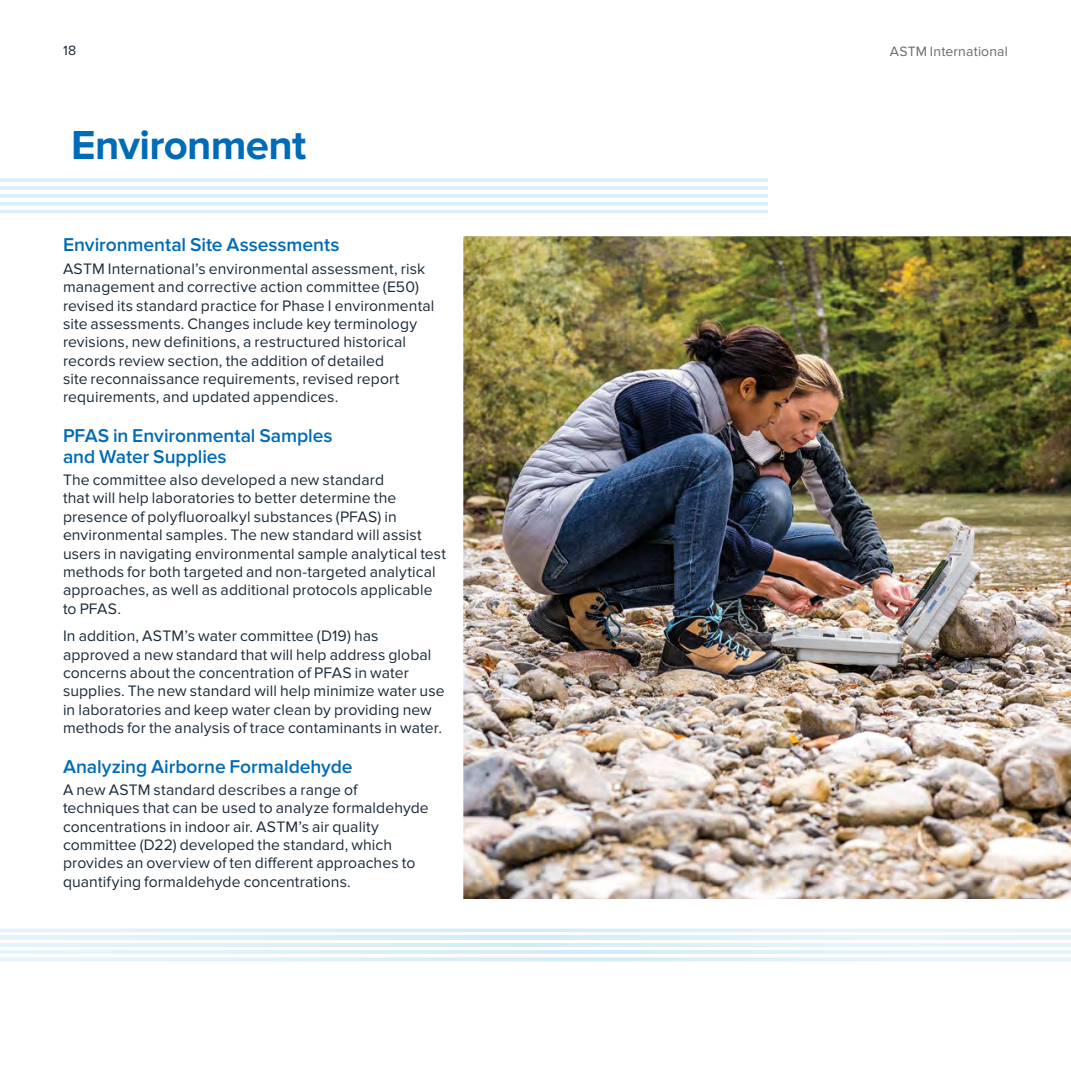
<style>
.page{position:relative;width:1071px;height:1071px;background:#fff}
.page>*{position:absolute;margin:0;border:0;box-sizing:border-box;transform-origin:0 0}
._24_25pt_Italic{font:700 42px "Proxima Nova";letter-spacing:-.015em;color:#006bb7}
.New_Subhead{font:600 19.25px/21px "Proxima Nova";letter-spacing:-.005em;color:#006bb7}
.Body_Text_9_10_5pt_R{font:15.75px/18.4px "Proxima Nova";letter-spacing:.005em;color:#1c2b39}
.New_Subhead-2{font:15.75px/18.4px "Proxima Nova";letter-spacing:.005em;color:#1c2b39}
.t1{font:14px "Proxima Nova";letter-spacing:.01em;color:#696a6d}
.t2{font:14px "Proxima Nova";color:#1c2b39}
</style>
<div class="page">
<hr style="left:0;top:936px;width:1071px;height:3px;background:#dff1f9">
<hr style="left:0;top:950px;width:1071px;height:4px;background:#dff1f9">
<hr style="left:0;top:943px;width:1071px;height:4px;background:#dff1f9">
<hr style="left:0;top:929px;width:1071px;height:3px;background:#dff1f9">
<hr style="left:0;top:958px;width:1071px;height:3px;background:#dff1f9">
<hr style="left:0;top:186px;width:768px;height:4px;background:#dff1fb">
<hr style="left:0;top:178px;width:768px;height:4px;background:#d8effb">
<hr style="left:0;top:194px;width:768px;height:4px;background:#d8effb">
<hr style="left:0;top:202px;width:768px;height:3px;background:#d8effb">
<hr style="left:0;top:210px;width:768px;height:3px;background:#d8effb">
<img style="left:440px;top:213px;width:631px;height:686px">
<p class="t2" style="left:63px;top:42px;width:15px">18</p>
<p class="t1" style="left:890px;top:43px;width:120px">ASTM International</p>
<h2 class="_24_25pt_Italic" style="left:71px;top:121px;width:237px">Environment</h2>
<p class="New_Subhead" style="left:63px;top:235px;width:278px">Environmental Site Assessments</p>
<p class="New_Subhead-2" style="left:63px;top:260px;width:373px">ASTM International’s environmental assessment, risk management and corrective action committee (E50) revised its standard practice for Phase I environmental site assessments. Changes include key terminology revisions, new definitions, a restructured historical records review section, the addition of detailed<br>site reconnaissance requirements, revised report requirements, and updated appendices.</p>
<p class="New_Subhead" style="left:63px;top:426px;width:271px">PFAS in Environmental Samples and Water Supplies</p>
<p class="Body_Text_9_10_5pt_R" style="left:63px;top:471px;width:385px">The committee also developed a new standard<br>that will help laboratories to better determine the presence of polyfluoroalkyl substances (PFAS) in environmental samples. The new standard will assist users in navigating environmental sample analytical test methods for both targeted and non-targeted analytical approaches, as well as additional protocols applicable to PFAS.</p>
<p class="Body_Text_9_10_5pt_R" style="left:63px;top:627px;width:383px">In addition, ASTM’s water committee (D19) has approved a new standard that will help address global concerns about the concentration of PFAS in water supplies. The new standard will help minimize water use in laboratories and keep water clean by providing new methods for the analysis of trace contaminants in water.</p>
<p class="New_Subhead" style="left:63px;top:756px;width:291px">Analyzing Airborne Formaldehyde</p>
<p class="Body_Text_9_10_5pt_R" style="left:63px;top:781px;width:367px">A new ASTM standard describes a range of techniques that can be used to analyze formaldehyde concentrations in indoor air. ASTM’s air quality committee (D22) developed the standard, which provides an overview of ten different approaches to quantifying formaldehyde concentrations.</p>
</div>
